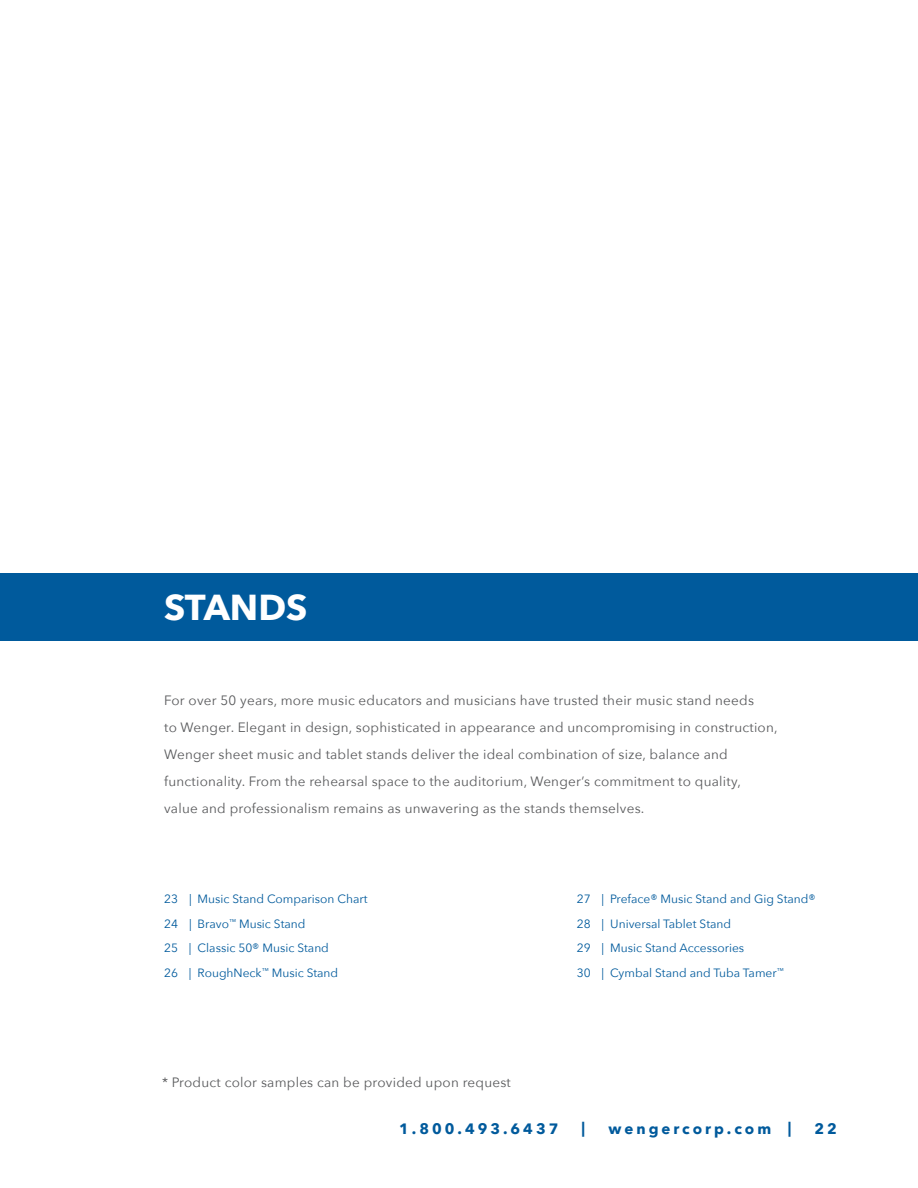
<style>
.page{position:relative;width:918px;height:1188px;background:#fff}
.page>*{position:absolute;margin:0;border:0;box-sizing:border-box;transform-origin:0 0}
.t1{font:700 36px "Avenir Next";color:#fff}
.t2{font:700 15px "Avenir Next";letter-spacing:.2em;color:#005a9c}
.t3{font:13.5px/27px "Avenir Next";letter-spacing:.02em;color:#58595b}
.t4{font:12px/24.8px "Avenir Next";color:#005a9c}
</style>
<div class="page">
<div style="left:0;top:574px;width:918px;height:67px;background:#005a9c"></div>
<h1 class="t1" style="left:164px;top:577px;width:145px">STANDS</h1>
<p class="t3" style="left:164px;top:686px;width:615px">For over 50 years, more music educators and musicians have trusted their music stand needs<br>to Wenger. Elegant in design, sophisticated in appearance and uncompromising in construction, Wenger sheet music and tablet stands deliver the ideal combination of size, balance and functionality. From the rehearsal space to the auditorium, Wenger’s commitment to quality, value and professionalism remains as unwavering as the stands themselves.</p>
<p class="t4" style="left:164px;top:886px;width:205px">23 | Music Stand Comparison Chart<br>24 | Bravo<sup>™</sup> Music Stand<br>25 | Classic 50® Music Stand<br>26 | RoughNeck<sup>™</sup> Music Stand</p>
<p class="t4" style="left:577px;top:886px;width:241px">27 | Preface® Music Stand and Gig Stand®<br>28 | Universal Tablet Stand<br>29 | Music Stand Accessories<br>30 | Cymbal Stand and Tuba Tamer<sup>™</sup></p>
<p class="t3" style="left:162px;top:1068px;width:350px">* Product color samples can be provided upon request</p>
<p class="t2" style="left:399px;top:1116px;width:161px">1.800.493.6437</p>
<p class="t2" style="left:582px;top:1114px;width:5px">|</p>
<p class="t2" style="left:609px;top:1116px;width:184px">wengercorp.com |</p>
<p class="t2" style="left:815px;top:1116px;width:24px">22</p>
</div>
